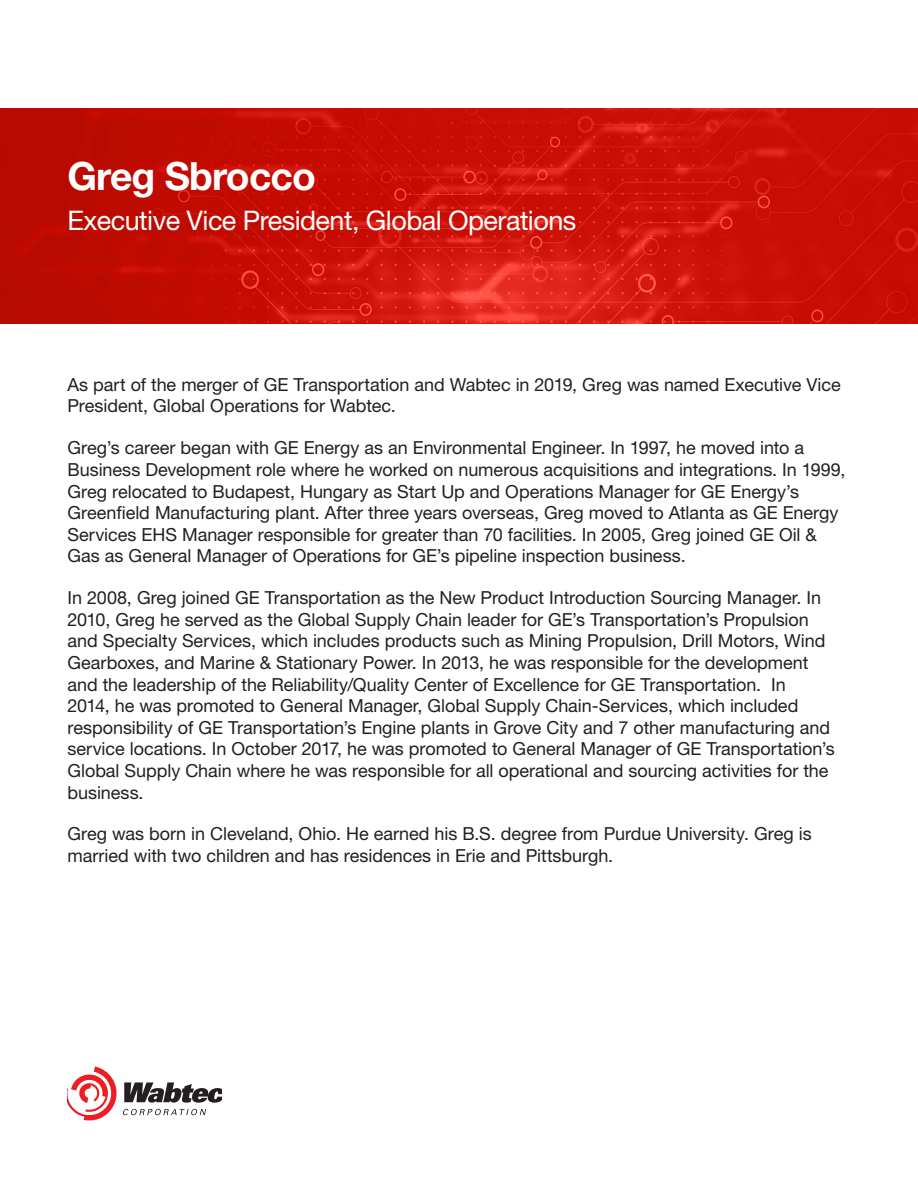
<style>
.page{position:relative;width:918px;height:1188px;background:#fff}
.page>*{position:absolute;margin:0;border:0;box-sizing:border-box;transform-origin:0 0}
.t1{font:700 39px "Helvetica Neue LT Std";letter-spacing:-.02em;color:#fff}
.t2{font:27px "Helvetica Neue LT Std";letter-spacing:-.02em;color:#fff}
.t3{font:18px/21.6px "Helvetica Neue LT Std";letter-spacing:-.005em;color:#231f20}
</style>
<div class="page">
<svg style="left:68px;top:1066px;width:154px;height:54px"></svg>
<img style="left:0;top:108px;width:918px;height:216px">
<h1 class="t1" style="left:68px;top:152px;width:250px">Greg Sbrocco</h1>
<h2 class="t2" style="left:68px;top:204px;width:510px">Executive Vice President, Global Operations</h2>
<p class="t3" style="left:68px;top:373px;width:775px">As part of the merger of GE Transportation and Wabtec in 2019, Greg was named Executive Vice<br>President, Global Operations for Wabtec.</p>
<p class="t3" style="left:68px;top:437px;width:780px">Greg’s career began with GE Energy as an Environmental Engineer. In 1997, he moved into a Business Development role where he worked on numerous acquisitions and integrations. In 1999, Greg relocated to Budapest, Hungary as Start Up and Operations Manager for GE Energy’s Greenfield Manufacturing plant. After three years overseas, Greg moved to Atlanta as GE Energy Services EHS Manager responsible for greater than 70 facilities. In 2005, Greg joined GE Oil &amp; Gas as General Manager of Operations for GE’s pipeline inspection business.</p>
<p class="t3" style="left:68px;top:587px;width:769px">In 2008, Greg joined GE Transportation as the New Product Introduction Sourcing Manager. In 2010, Greg he served as the Global Supply Chain leader for GE’s Transportation’s Propulsion and Specialty Services, which includes products such as Mining Propulsion, Drill Motors, Wind Gearboxes, and Marine &amp; Stationary Power. In 2013, he was responsible for the development and the leadership of the Reliability/Quality Center of Excellence for GE Transportation. In<br>2014, he was promoted to General Manager, Global Supply Chain-Services, which included responsibility of GE Transportation’s Engine plants in Grove City and 7 other manufacturing and service locations. In October 2017, he was promoted to General Manager of GE Transportation’s Global Supply Chain where he was responsible for all operational and sourcing activities for the business.</p>
<p class="t3" style="left:68px;top:823px;width:746px">Greg was born in Cleveland, Ohio. He earned his B.S. degree from Purdue University. Greg is married with two children and has residences in Erie and Pittsburgh.</p>
</div>
